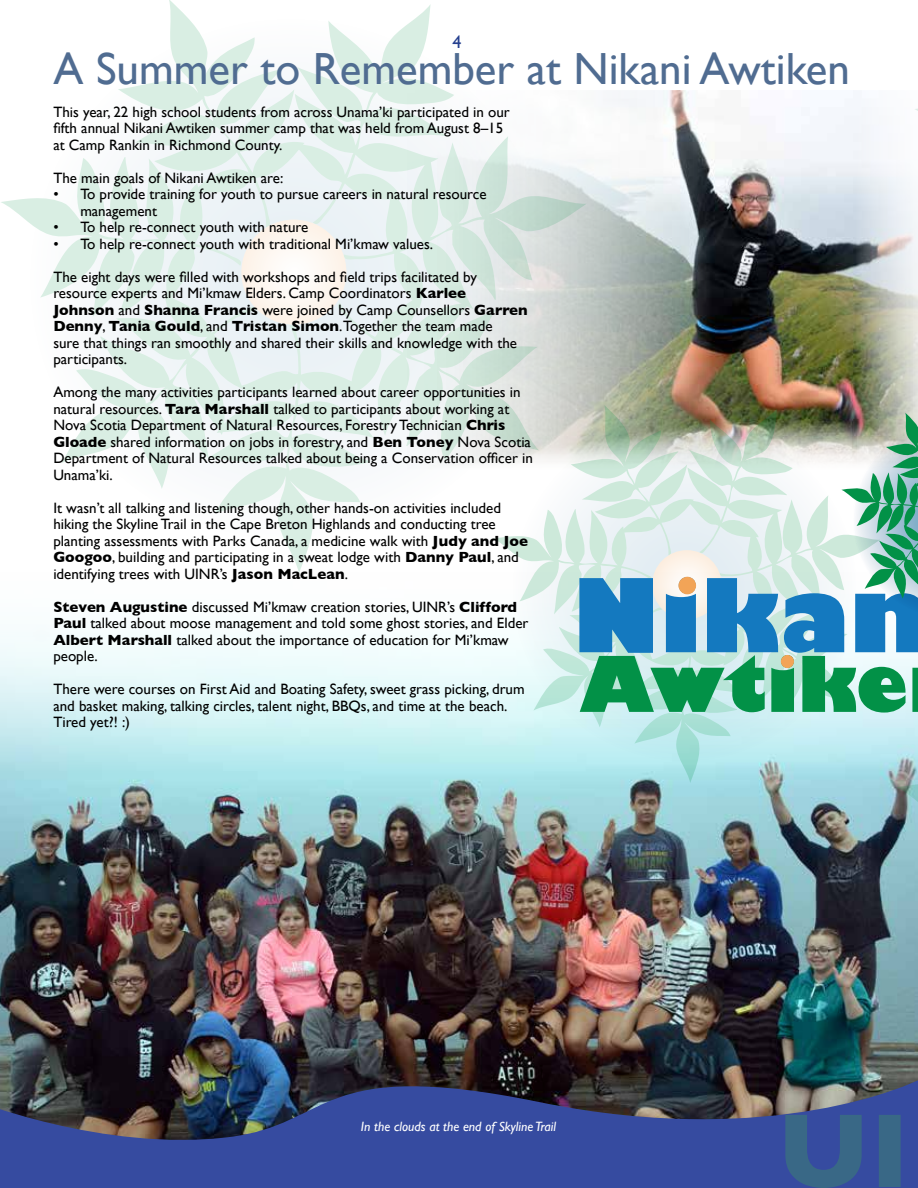
<style>
.page{position:relative;width:918px;height:1188px;background:#fff}
.page>*{position:absolute;margin:0;border:0;box-sizing:border-box;transform-origin:0 0}
.t1{font:45px "Gill Sans";color:#506c91}
.t2{font:18px "Gill Sans";color:#25408f}
.t3{font:15px/16.5px "Gill Sans";color:#000}
.t4{font:italic 13.5px "Gill Sans";color:#fff}
.s1{font-weight:700}
</style>
<div class="page">
<img style="left:0;top:902px;width:918px;height:169px">
<img style="left:0;top:1071px;width:918px;height:117px">
<svg style="left:785px;top:1115px;width:133px;height:73px;background:#375992"></svg>
<img style="left:0;top:0;width:918px;height:902px">
<p class="t2" style="left:452px;top:32px;width:10px">4</p>
<h1 class="t1" style="left:54px;top:43px;width:798px">A Summer to Remember at Nikani Awtiken</h1>
<p class="t3" style="left:53px;top:103px;width:458px">This year, 22 high school students from across Unama’ki participated in our fifth annual Nikani Awtiken summer camp that was held from August 8–15 at Camp Rankin in Richmond County.</p>
<p class="t3" style="left:53px;top:169px;width:232px">The main goals of Nikani Awtiken are:</p>
<p class="t3" style="left:80px;top:186px;width:408px;text-indent:-27px">• To provide training for youth to pursue careers in natural resource management</p>
<p class="t3" style="left:53px;top:219px;width:257px">• To help re-connect youth with nature</p>
<p class="t3" style="left:53px;top:235px;width:381px">• To help re-connect youth with traditional Mi’kmaw values.</p>
<p class="t3" style="left:53px;top:268px;width:476px">The eight days were filled with workshops and field trips facilitated by resource experts and Mi’kmaw Elders. Camp Coordinators <span class="s1">Karlee Johnson</span> and <span class="s1">Shanna Francis</span> were joined by Camp Counsellors <span class="s1">Garren Denny</span>, <span class="s1">Tania Gould</span>, and <span class="s1">Tristan Simon</span>.Together the team made<br>sure that things ran smoothly and shared their skills and knowledge with the participants.</p>
<p class="t3" style="left:53px;top:384px;width:481px">Among the many activities participants learned about career opportunities in natural resources. <span class="s1">Tara Marshall</span> talked to participants about working at Nova Scotia Department of Natural Resources, Forestry Technician <span class="s1">Chris Gloade</span> shared information on jobs in forestry, and <span class="s1">Ben Toney</span> Nova Scotia Department of Natural Resources talked about being a Conservation officer in Unama’ki.</p>
<p class="t3" style="left:53px;top:499px;width:476px">It wasn’t all talking and listening though, other hands-on activities included hiking the Skyline Trail in the Cape Breton Highlands and conducting tree planting assessments with Parks Canada, a medicine walk with <span class="s1">Judy and Joe Googoo</span>, building and participating in a sweat lodge with <span class="s1">Danny Paul</span>, and identifying trees with UINR’s <span class="s1">Jason MacLean</span>.</p>
<p class="t3" style="left:53px;top:598px;width:477px"><span class="s1">Steven Augustine</span> discussed Mi’kmaw creation stories, UINR’s <span class="s1">Clifford Paul</span> talked about moose management and told some ghost stories, and Elder <span class="s1">Albert Marshall</span> talked about the importance of education for Mi’kmaw people.</p>
<p class="t3" style="left:53px;top:681px;width:473px">There were courses on First Aid and Boating Safety, sweet grass picking, drum and basket making, talking circles, talent night, BBQs, and time at the beach.<br>Tired yet?! :)</p>
<p class="t4" style="left:361px;top:1119px;width:196px">In the clouds at the end of Skyline Trail</p>
</div>
